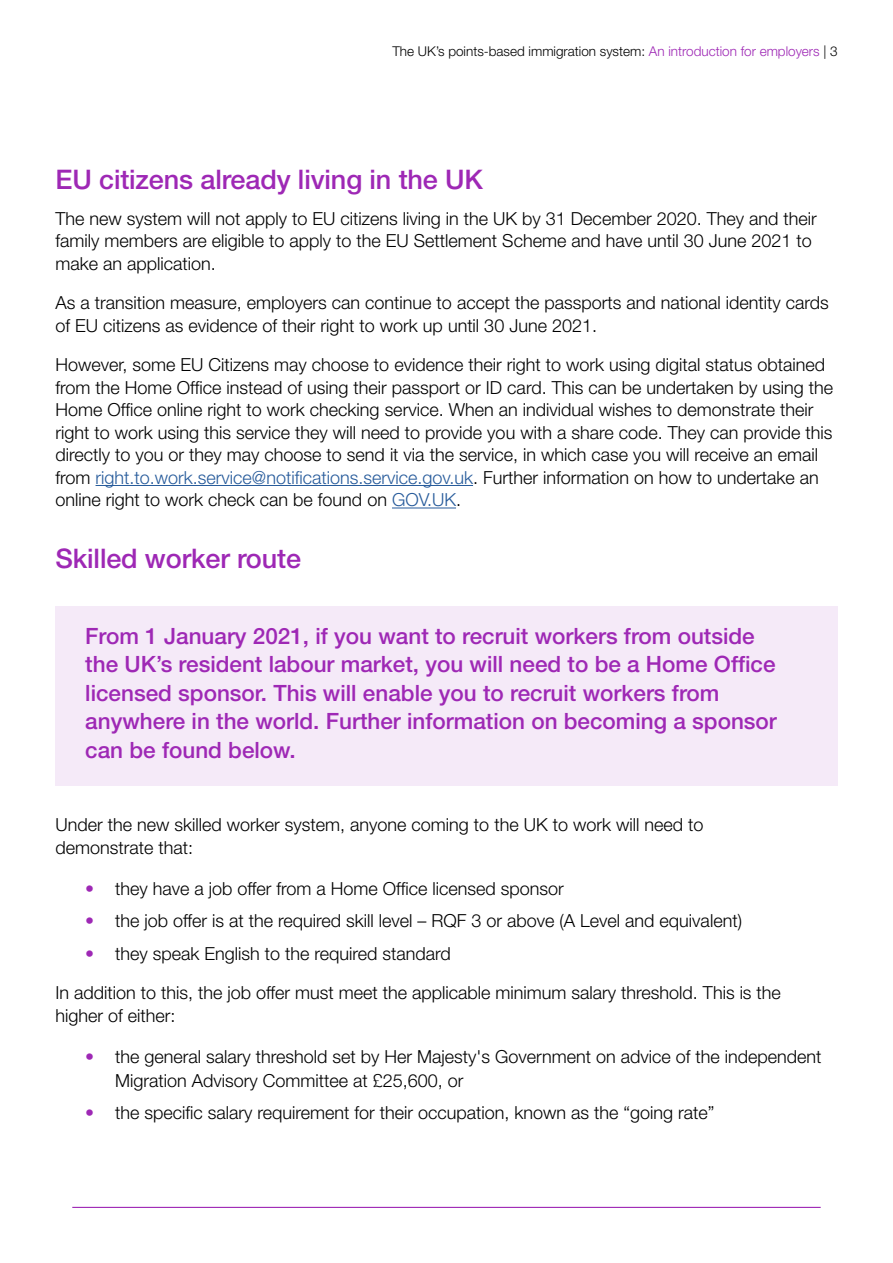
<style>
.page{position:relative;width:893px;height:1263px;background:#fff}
.page>*{position:absolute;margin:0;border:0;box-sizing:border-box;transform-origin:0 0}
.Heading_2{font:500 27px "Helvetica Neue LT Pro";letter-spacing:-.005em;color:#9e28b5}
.Shaded_Text{font:500 22.5px/28.5px "Helvetica Neue LT Pro";color:#9e28b5}
.Body_Copy{font:300 18px/22.5px "Helvetica Neue LT Pro";color:#000}
.t1{font:300 13.5px "Helvetica Neue LT Pro";color:#000}
.s1{color:#9e28b5}
.s2{color:#275b9b}
.s3{font-weight:400;color:#9e28b5}
</style>
<div class="page">
<hr style="left:72px;top:1207px;width:749px;height:1px;background:#9e28b5">
<hr style="left:96px;top:485px;width:377px;height:1px;background:#275b9b">
<hr style="left:392px;top:507px;width:64px;height:1px;background:#275b9b">
<div style="left:56px;top:606px;width:782px;height:179px;background:#f5eaf8"></div>
<p class="t1" style="left:392px;top:43px;width:447px">The UK’s points-based immigration system: <span class="s1">An introduction for employers</span> | 3</p>
<h2 class="Heading_2" style="left:56px;top:164px;width:429px">EU citizens already living in the UK</h2>
<p class="Body_Copy" style="left:56px;top:207px;width:763px">The new system will not apply to EU citizens living in the UK by 31 December 2020. They and their family members are eligible to apply to the EU Settlement Scheme and have until 30 June 2021 to make an application.</p>
<p class="Body_Copy" style="left:56px;top:291px;width:775px">As a transition measure, employers can continue to accept the passports and national identity cards of EU citizens as evidence of their right to work up until 30 June 2021.</p>
<p class="Body_Copy" style="left:56px;top:353px;width:779px">However, some EU Citizens may choose to evidence their right to work using digital status obtained from the Home Office instead of using their passport or ID card. This can be undertaken by using the Home Office online right to work checking service. When an individual wishes to demonstrate their right to work using this service they will need to provide you with a share code. They can provide this directly to you or they may choose to send it via the service, in which case you will receive an email from <span class="s2">right.to.work.service@notifications.service.gov.uk</span>. Further information on how to undertake an online right to work check can be found on <span class="s2">GOV.UK</span>.</p>
<h2 class="Heading_2" style="left:56px;top:543px;width:247px">Skilled worker route</h2>
<p class="Shaded_Text" style="left:85px;top:621px;width:693px">From 1 January 2021, if you want to recruit workers from outside the UK’s resident labour market, you will need to be a Home Office licensed sponsor. This will enable you to recruit workers from anywhere in the world. Further information on becoming a sponsor can be found below.</p>
<p class="Body_Copy" style="left:56px;top:813px;width:649px">Under the new skilled worker system, anyone coming to the UK to work will need to demonstrate that:</p>
<p class="Body_Copy" style="left:85px;top:877px;width:480px"><span class="s3">•</span> they have a job offer from a Home Office licensed sponsor</p>
<p class="Body_Copy" style="left:85px;top:909px;width:658px"><span class="s3">•</span> the job offer is at the required skill level – RQF 3 or above (A Level and equivalent)</p>
<p class="Body_Copy" style="left:85px;top:942px;width:367px"><span class="s3">•</span> they speak English to the required standard</p>
<p class="Body_Copy" style="left:56px;top:981px;width:727px">In addition to this, the job offer must meet the applicable minimum salary threshold. This is the higher of either:</p>
<p class="Body_Copy" style="left:115px;top:1044px;width:708px;line-height:24px;text-indent:-30px"><span class="s3">•</span> the general salary threshold set by Her Majesty's Government on advice of the independent<br>Migration Advisory Committee at £25,600, or</p>
<p class="Body_Copy" style="left:85px;top:1101px;width:631px"><span class="s3">•</span> the specific salary requirement for their occupation, known as the “going rate”</p>
</div>
